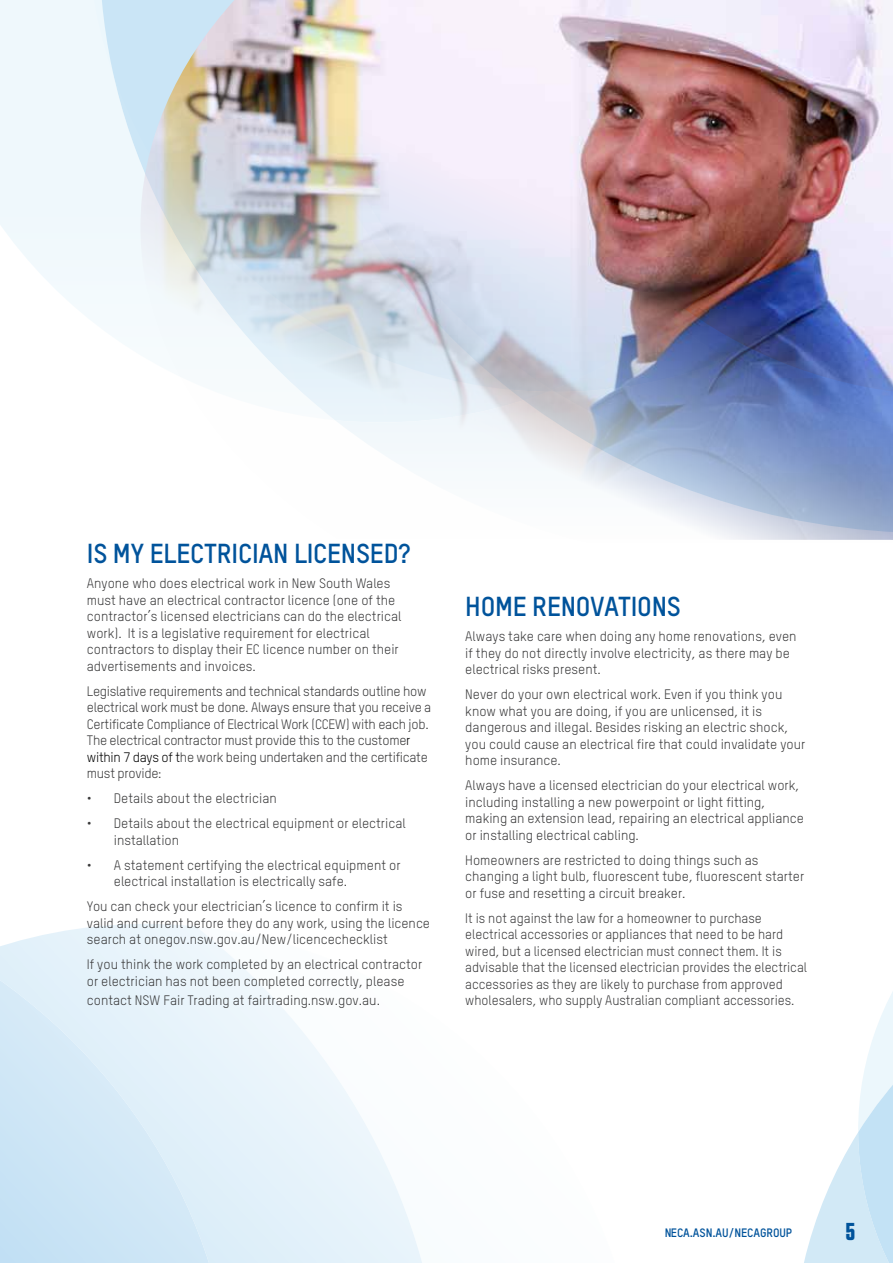
<style>
.page{position:relative;width:893px;height:1263px;background:#fff}
.page>*{position:absolute;margin:0;border:0;box-sizing:border-box;transform-origin:0 0}
.t1{font:700 27px "TSTAR";letter-spacing:-.01em;color:#00539b}
.t2{font:700 24.45px "Tungsten";color:#00539b}
.t3{font:13.5px/16.5px "TSTAR";color:#383839}
.t4{font:13.5px/16.5px "TSTAR";letter-spacing:-.02em;color:#383839}
.t5{font:700 12px "TSTAR";letter-spacing:-.01em;color:#00539b}
.s1{color:#000}
</style>
<div class="page">
<svg style="left:0;top:0;width:99px;height:326px;fill:#eff8fc"></svg>
<svg style="left:99px;top:0;width:41px;height:326px;fill:#eff8fc"></svg>
<img style="left:140px;top:0;width:753px;height:540px">
<svg style="left:24px;top:924px;width:398px;height:339px"></svg>
<svg style="left:24px;top:958px;width:210px;height:305px;background:#daecf8"></svg>
<svg style="left:0;top:939px;width:24px;height:324px;background:#cfe6f6"></svg>
<svg style="left:804px;top:992px;width:89px;height:271px"></svg>
<h1 class="t1" style="left:87px;top:537px;width:325px">IS MY ELECTRICIAN LICENSED?</h1>
<p class="t3" style="left:87px;top:575px;width:316px">Anyone who does electrical work in New South Wales must have an electrical contractor licence (one of the contractor’s licensed electricians can do the electrical work). It is a legislative requirement for electrical contractors to display their EC licence number on their advertisements and invoices.</p>
<p class="t4" style="left:87px;top:683px;width:346px">Legislative requirements and technical standards outline how electrical work must be done. Always ensure that you receive a Certificate Compliance of Electrical Work (CCEW) with each job.<br>The electrical contractor must provide this to the custome<span class="s1">r within 7 days of t</span>he work being undertaken and the certificate must provide:</p>
<p class="t3" style="left:87px;top:790px;width:191px">• Details about the electrician</p>
<p class="t3" style="left:114px;top:815px;width:293px;text-indent:-27px">• Details about the electrical equipment or electrical installation</p>
<p class="t3" style="left:114px;top:857px;width:288px;text-indent:-27px">• A statement certifying the electrical equipment or electrical installation is electrically safe.</p>
<p class="t3" style="left:87px;top:898px;width:345px">You can check your electrician’s licence to confirm it is valid and current before they do any work, using the licence search at onegov.nsw.gov.au/New/licencechecklist</p>
<p class="t3" style="left:87px;top:956px;width:337px">If you think the work completed by an electrical contractor or electrician has not been completed correctly, please</p>
<p class="t3" style="left:87px;top:992px;width:295px">contact NSW Fair Trading at fairtrading.nsw.gov.au.</p>
<h1 class="t1" style="left:465px;top:590px;width:217px">HOME RENOVATIONS</h1>
<p class="t3" style="left:465px;top:628px;width:333px">Always take care when doing any home renovations, even if they do not directly involve electricity, as there may be electrical risks present.</p>
<p class="t3" style="left:465px;top:686px;width:342px">Never do your own electrical work. Even if you think you know what you are doing, if you are unlicensed, it is dangerous and illegal. Besides risking an electric shock, you could cause an electrical fire that could invalidate your home insurance.</p>
<p class="t3" style="left:465px;top:777px;width:340px">Always have a licensed electrician do your electrical work, including installing a new powerpoint or light fitting, making an extension lead, repairing an electrical appliance or installing electrical cabling.</p>
<p class="t3" style="left:465px;top:852px;width:340px">Homeowners are restricted to doing things such as changing a light bulb, fluorescent tube, fluorescent starter or fuse and resetting a circuit breaker.</p>
<p class="t3" style="left:465px;top:910px;width:343px">It is not against the law for a homeowner to purchase electrical accessories or appliances that need to be hard wired, but a licensed electrician must connect them. It is advisable that the licensed electrician provides the electrical accessories as they are likely to purchase from approved wholesalers, who supply Australian compliant accessories.</p>
<p class="t5" style="left:664px;top:1225px;width:130px">NECA.ASN.AU/NECAGROUP</p>
<h2 class="t2" style="left:846px;top:1218px;width:11px">5</h2>
</div>
